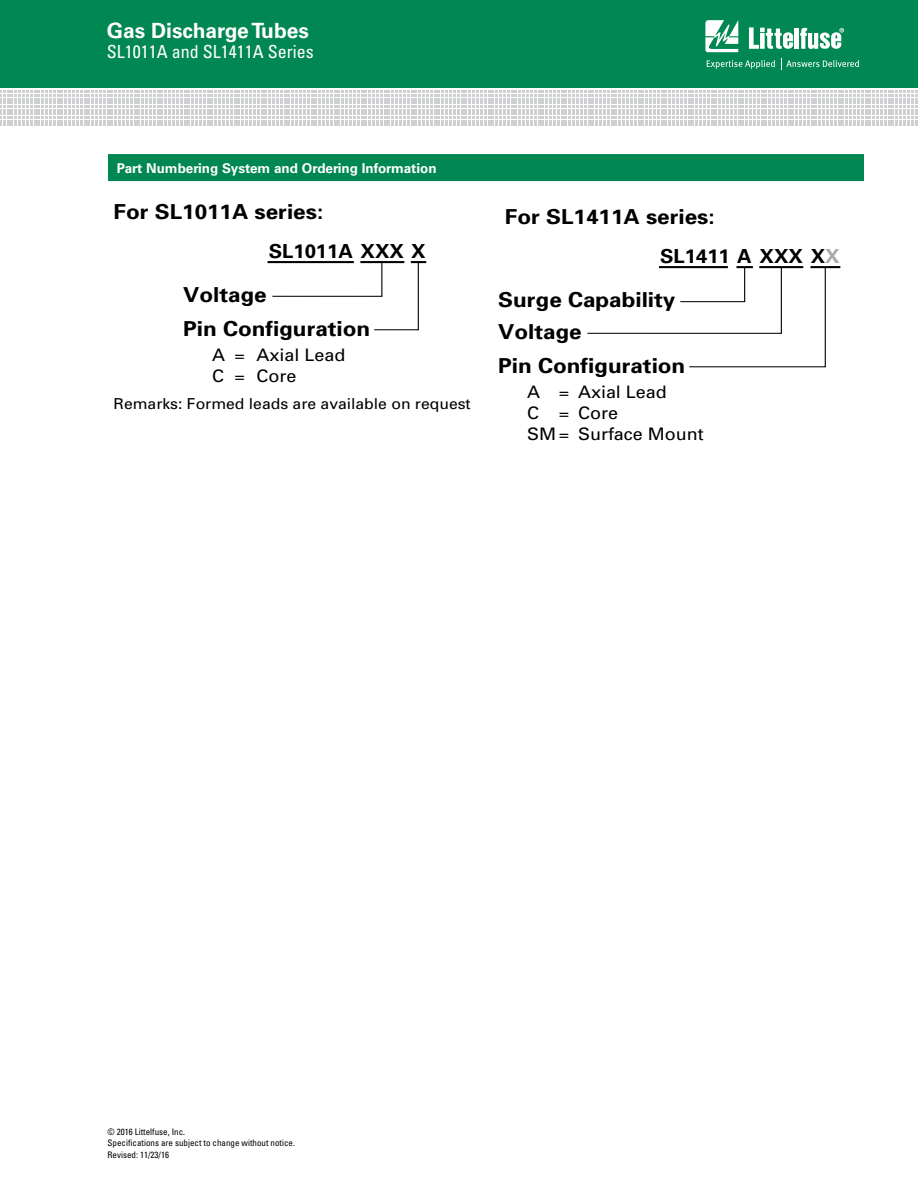
<style>
.page{position:relative;width:918px;height:1188px;background:#fff}
.page>*{position:absolute;margin:0;border:0;box-sizing:border-box;transform-origin:0 0}
.t1{font:700 21px "Univers LT Std";color:#fff}
.t2{font:700 20.7px "Univers";color:#000;scale:1.09 1}
.t3{font:700 19.35px "Univers LT Std";color:#000;scale:1.04 1}
.t4{font:condensed 18px "Univers LT Std";color:#fff}
.t5{font:17.25px/20.7px "Univers";color:#000;scale:1.04 1}
.t6{font:15px "Univers";color:#000;scale:1.04 1}
.t7{font:700 13.5px "Univers LT Std";color:#fff}
.t8{font:condensed 9px/10.8px "Univers LT Std";color:#000}
.s1{color:#a7a9ac}
</style>
<div class="page">
<div style="left:0;top:0;width:918px;height:88px;background:#008752"></div>
<svg style="left:0;top:91px;width:917px;height:35px"></svg>
<svg style="left:705px;top:20px;width:33px;height:32px"></svg>
<hr style="left:795px;top:28px;width:4px;height:21px;background:#fff">
<svg style="left:800px;top:28px;width:44px;height:21px"></svg>
<svg style="left:749px;top:27px;width:44px;height:22px"></svg>
<svg style="left:707px;top:60px;width:68px;height:9px"></svg>
<svg style="left:781px;top:58px;width:78px;height:12px"></svg>
<div style="left:108px;top:154px;width:756px;height:27px;background:#008752"></div>
<hr style="left:268px;top:261px;width:86px;height:2px;background:#000">
<svg style="left:271px;top:261px;width:155px;height:70px"></svg>
<svg style="left:587px;top:266px;width:239px;height:102px"></svg>
<hr style="left:759px;top:266px;width:44px;height:2px;background:#000">
<hr style="left:810px;top:266px;width:30px;height:2px;background:#000">
<p class="t1" style="left:107px;top:18px;width:204px">Gas Discharge Tubes</p>
<p class="t4" style="left:107px;top:41px;width:208px">SL1011A and SL1411A Series</p>
<p class="t7" style="left:117px;top:161px;width:321px">Part Numbering System and Ordering Information</p>
<p class="t2" style="left:114px;top:198px;width:194px">For SL1011A series:</p>
<p class="t3" style="left:269px;top:240px;width:153px">SL1011A XXX X</p>
<p class="t2" style="left:183px;top:281px;width:78px">Voltage</p>
<p class="t2" style="left:183px;top:315px;width:173px">Pin Configuration</p>
<p class="t5" style="left:212px;top:345px;width:130px">A = Axial Lead<br>C = Core</p>
<p class="t6" style="left:114px;top:394px;width:345px">Remarks: Formed leads are available on request</p>
<p class="t2" style="left:505px;top:204px;width:194px">For SL1411A series:</p>
<p class="t3" style="left:660px;top:245px;width:174px">SL1411 A XXX X<span class="s1">X</span></p>
<p class="t2" style="left:498px;top:286px;width:164px">Surge Capability</p>
<p class="t2" style="left:498px;top:318px;width:78px">Voltage</p>
<p class="t2" style="left:498px;top:352px;width:173px">Pin Configuration</p>
<p class="t5" style="left:527px;top:382px;width:171px">A = Axial Lead<br>C = Core<br>SM = Surface Mount</p>
<p class="t8" style="left:108px;top:1126px;width:189px">© 2016 Littelfuse, Inc.<br>Specifications are subject to change without notice.</p>
<p class="t8" style="left:108px;top:1149px;width:63px">Revised: 11/23/16</p>
</div>
